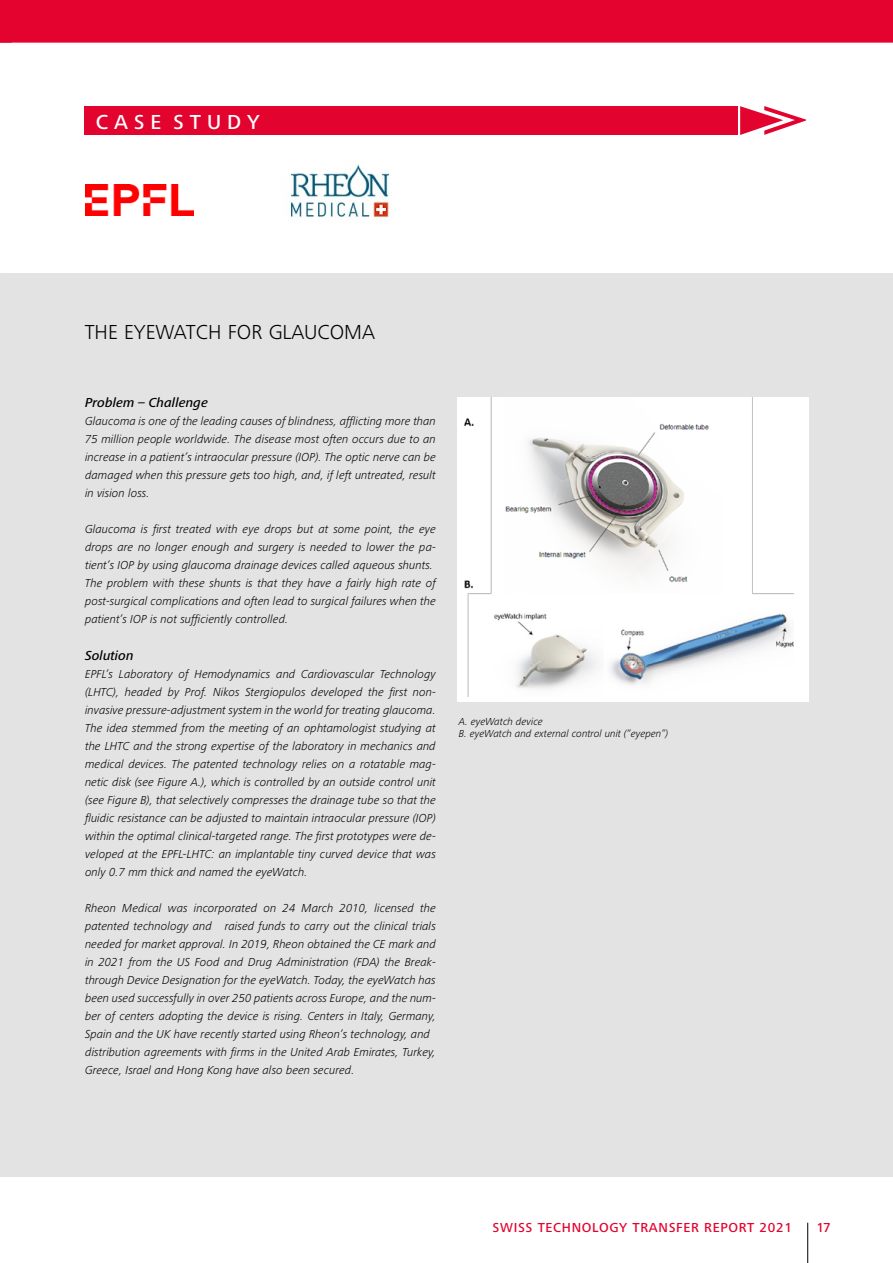
<style>
.page{position:relative;width:893px;height:1263px;background:#fff}
.page>*{position:absolute;margin:0;border:0;box-sizing:border-box;transform-origin:0 0}
.t1{font:300 21px "Frutiger Next Pro";color:#000}
.t2{font:500 21px "Frutiger Next Pro";color:#fff}
.t3{font:500 13.5px "Frutiger Next Pro";letter-spacing:.05em;color:#e4032e}
.t4{font:italic 500 13.5px "Frutiger Next Pro";letter-spacing:.005em;color:#000}
.t5{font:italic 300 12px/18px "Frutiger Next Pro";color:#000;text-align:justify}
.t6{font:italic 300 10.5px/12px "Frutiger Next Pro";color:#000}
</style>
<div class="page">
<div style="left:0;top:273px;width:893px;height:904px;background:#e3e3e3"></div>
<svg style="left:740px;top:106px;width:66px;height:29px"></svg>
<div style="left:84px;top:106px;width:653px;height:29px;background:#e2042e"></div>
<div style="left:0;top:0;width:893px;height:43px;background:#e4032e"></div>
<hr style="left:807px;top:1223px;width:1px;height:40px;background:#000">
<img style="left:290px;top:164px;width:100px;height:54px">
<div style="left:457px;top:398px;width:351px;height:304px;background:#fff"></div>
<img style="left:464px;top:398px;width:330px;height:299px">
<img style="left:85px;top:184px;width:108px;height:32px">
<h1 class="t2" style="left:96px;top:110px;width:165px">C A S E S T U D Y</h1>
<h1 class="t1" style="left:85px;top:320px;width:292px">THE EYEWATCH FOR GLAUCOMA</h1>
<p class="t4" style="left:85px;top:395px;width:124px">Problem – Challenge</p>
<p class="t5" style="left:85px;top:412px;width:352px">Glaucoma is one of the leading causes of blindness, afflicting more than 75 million people worldwide. The disease most often occurs due to an increase in a patient’s intraocular pressure (IOP). The optic nerve can be damaged when this pressure gets too high, and, if left untreated, result in vision loss.</p>
<p class="t5" style="left:85px;top:520px;width:352px;text-align:left">Glaucoma is first treated with eye drops but at some point, the eye drops are no longer enough and surgery is needed to lower the pa&shy;tient’s IOP by using glaucoma drainage devices called aqueous shunts.<br>The problem with these shunts is that they have a fairly high rate of post-surgical complications and often lead to surgical failures when the patient’s IOP is not sufficiently controlled.</p>
<p class="t4" style="left:85px;top:648px;width:50px">Solution</p>
<p class="t5" style="left:85px;top:665px;width:352px">EPFL’s Laboratory of Hemodynamics and Cardiovascular Technology (LHTC), headed by Prof. Nikos Stergiopulos developed the first non&shy;invasive pressure-adjustment system in the world for treating glaucoma.<br>The idea stemmed from the meeting of an ophtamologist studying at the LHTC and the strong expertise of the laboratory in mechanics and medical devices. The patented technology relies on a rotatable mag&shy;netic disk (see Figure A.), which is controlled by an outside control unit (see Figure B), that selectively compresses the drainage tube so that the fluidic resistance can be adjusted to maintain intraocular pressure (IOP) within the optimal clinical-targeted range. The first prototypes were de&shy;veloped at the EPFL-LHTC: an implantable tiny curved device that was only 0.7 mm thick and named the eyeWatch.</p>
<p class="t5" style="left:85px;top:899px;width:352px;text-align:left">Rheon Medical was incorporated on 24 March 2010, licensed the patented technology and raised funds to carry out the clinical trials needed for market approval. In 2019, Rheon obtained the CE mark and in 2021 from the US Food and Drug Administration (FDA) the Break&shy;through Device Designation for the eyeWatch. Today, the eyeWatch has been used successfully in over 250 patients across Europe, and the num&shy;ber of centers adopting the device is rising. Centers in Italy, Germany, Spain and the UK have recently started using Rheon’s technology, and distribution agreements with firms in the United Arab Emirates, Turkey, Greece, Israel and Hong Kong have also been secured.</p>
<p class="t6" style="left:459px;top:716px;width:211px">A. eyeWatch device<br>B. eyeWatch and external control unit (“eyepen”)</p>
<p class="t3" style="left:493px;top:1220px;width:301px">SWISS TECHNOLOGY TRANSFER REPORT 2021</p>
<p class="t3" style="left:816px;top:1220px;width:16px">17</p>
</div>
